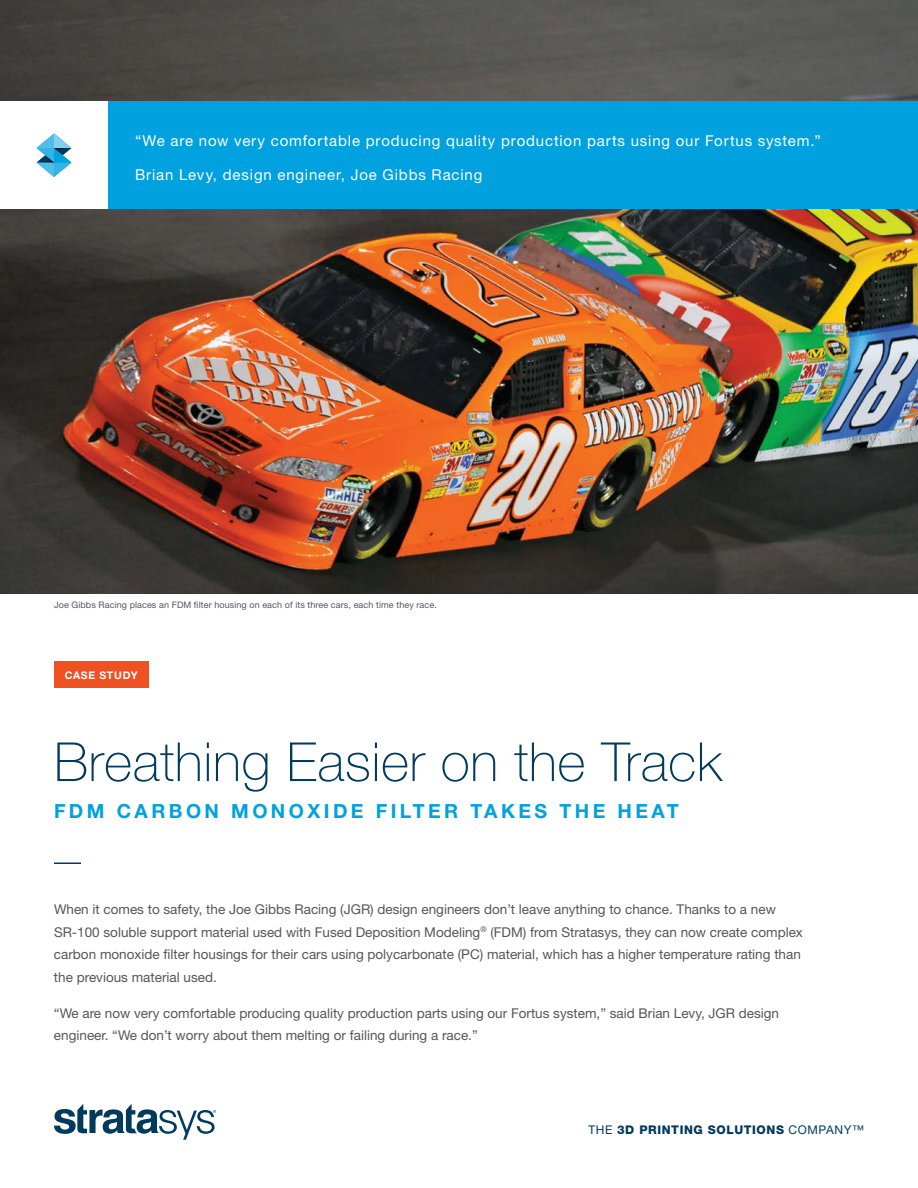
<style>
.page{position:relative;width:918px;height:1188px;background:#fff}
.page>*{position:absolute;margin:0;border:0;box-sizing:border-box;transform-origin:0 0}
.t1{font:100 54px "Helvetica Neue LT Std";letter-spacing:.01em;color:#003a5d}
.t2{font:700 19.5px "Helvetica Neue LT Std";letter-spacing:.175em;color:#00a1df}
.t3{font:15px "Helvetica Neue LT Std";letter-spacing:.055em;color:#fff}
.t4{font:13.5px/22.5px "Helvetica Neue LT Std";color:#55565a}
.t5{font:800 12px "Helvetica Neue LT Std";letter-spacing:.05em;color:#003a5d}
.t6{font:700 10.5px "Helvetica Neue LT Std";letter-spacing:.07em;color:#fff}
.t7{font:9px "Helvetica Neue LT Std";letter-spacing:.01em;color:#55565a}
.s1{font-weight:400}
</style>
<div class="page">
<svg style="left:54px;top:1104px;width:162px;height:36px"></svg>
<div style="left:54px;top:662px;width:94px;height:26px;background:#f05123"></div>
<hr style="left:54px;top:862px;width:27px;height:2px;background:#003a5d">
<img style="left:0;top:0;width:918px;height:594px">
<div style="left:108px;top:101px;width:810px;height:108px;background:#00a1df"></div>
<div style="left:0;top:101px;width:108px;height:108px;background:#fff"></div>
<svg style="left:37px;top:134px;width:34px;height:43px"></svg>
<p class="t3" style="left:135px;top:131px;width:687px">“We are now very comfortable producing quality production parts using our Fortus system.”</p>
<p class="t3" style="left:135px;top:166px;width:349px">Brian Levy, design engineer, Joe Gibbs Racing</p>
<p class="t7" style="left:54px;top:599px;width:384px">Joe Gibbs Racing places an FDM filter housing on each of its three cars, each time they race.</p>
<p class="t6" style="left:65px;top:669px;width:75px">CASE STUDY</p>
<h1 class="t1" style="left:54px;top:731px;width:669px">Breathing Easier on the Track</h1>
<h2 class="t2" style="left:54px;top:799px;width:626px">FDM CARBON MONOXIDE FILTER TAKES THE HEAT</h2>
<p class="t4" style="left:54px;top:898px;width:750px">When it comes to safety, the Joe Gibbs Racing (JGR) design engineers don’t leave anything to chance. Thanks to a new SR-100 soluble support material used with Fused Deposition Modeling<sup>®</sup> (FDM) from Stratasys, they can now create complex carbon monoxide filter housings for their cars using polycarbonate (PC) material, which has a higher temperature rating than the previous material used.</p>
<p class="t4" style="left:54px;top:1001px;width:727px">“We are now very comfortable producing quality production parts using our Fortus system,” said Brian Levy, JGR design engineer. “We don’t worry about them melting or failing during a race.”</p>
<p class="t5" style="left:589px;top:1123px;width:277px"><span class="s1">THE</span> 3D PRINTING SOLUTIONS <span class="s1">COMPANY™</span></p>
</div>
